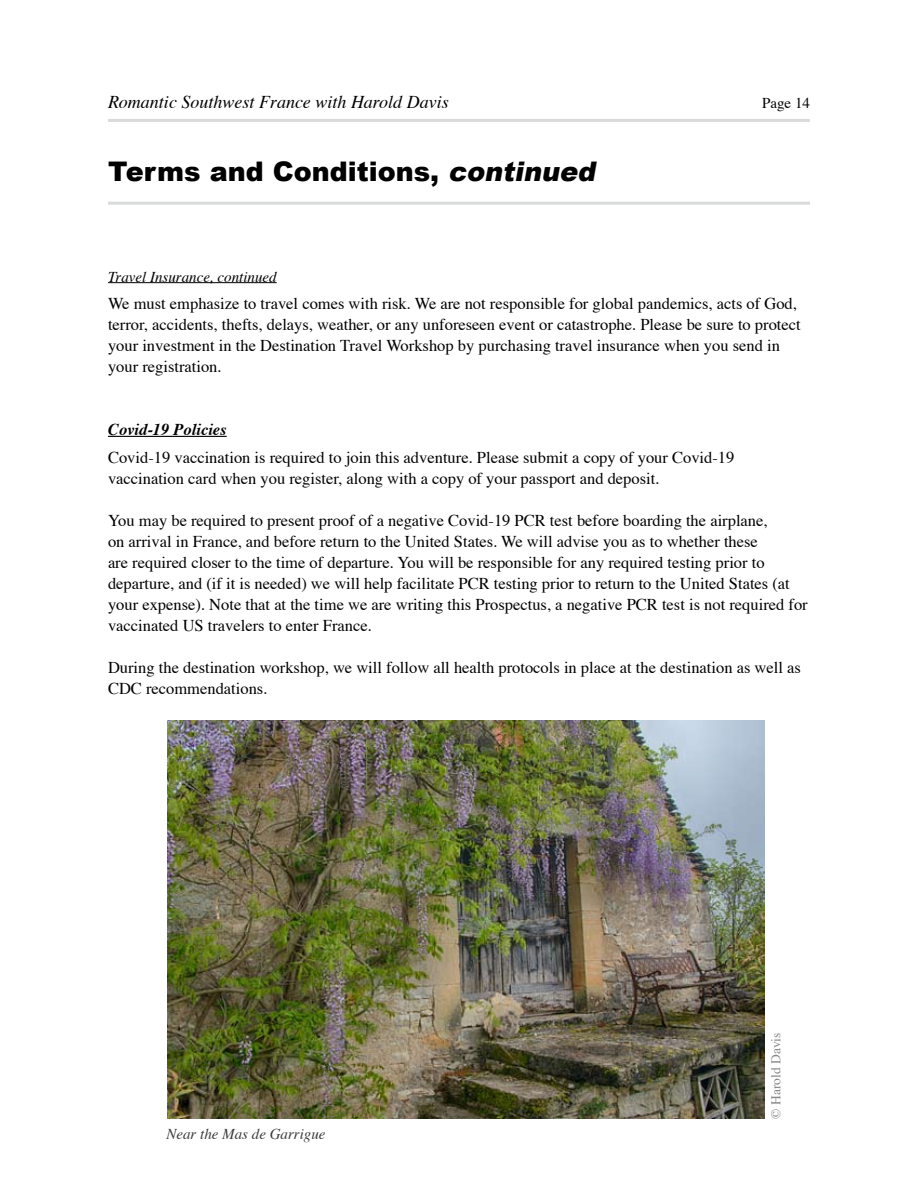
<style>
.page{position:relative;width:918px;height:1188px;background:#fff}
.page>*{position:absolute;margin:0;border:0;box-sizing:border-box;transform-origin:0 0}
.t1{font:900 27px "Arial";color:#000}
.t2{font:italic 18px "Times";color:#000}
.t3{font:16.5px/21px "Times";color:#000}
.t4{font:italic 700 16.5px "Times";color:#000}
.t5{font:italic 15px "Times";color:#000}
.t6{font:italic 15px "Times";color:#3c3b3a}
.t7{font:15px "Times";color:#000}
.t8{font:13.5px "Times";color:#878786}
.s1{font-style:italic}
</style>
<div class="page">
<hr style="left:108px;top:119px;width:702px;height:3px;background:#d9dada">
<hr style="left:108px;top:202px;width:702px;height:3px;background:#d9dada">
<hr style="left:108px;top:282px;width:169px;height:1px;background:#000">
<hr style="left:108px;top:436px;width:119px;height:1px;background:#000">
<img style="left:167px;top:720px;width:597px;height:398px">
<p class="t2" style="left:108px;top:86px;width:342px">Romantic Southwest France with Harold Davis</p>
<p class="t7" style="left:762px;top:89px;width:49px">Page 14</p>
<h1 class="t1" style="left:108px;top:157px;width:494px">Terms and Conditions, <span class="s1">continued</span></h1>
<p class="t5" style="left:108px;top:263px;width:170px">Travel Insurance, continued</p>
<p class="t3" style="left:108px;top:292px;width:694px">We must emphasize to travel comes with risk. We are not responsible for global pandemics, acts of God, terror, accidents, thefts, delays, weather, or any unforeseen event or catastrophe. Please be sure to protect your investment in the Destination Travel Workshop by purchasing travel insurance when you send in your registration.</p>
<p class="t4" style="left:108px;top:414px;width:120px">Covid-19 Policies</p>
<p class="t3" style="left:108px;top:446px;width:627px">Covid-19 vaccination is required to join this adventure. Please submit a copy of your Covid-19 vaccination card when you register, along with a copy of your passport and deposit.</p>
<p class="t3" style="left:108px;top:509px;width:701px">You may be required to present proof of a negative Covid-19 PCR test before boarding the airplane,<br>on arrival in France, and before return to the United States. We will advise you as to whether these<br>are required closer to the time of departure. You will be responsible for any required testing prior to departure, and (if it is needed) we will help facilitate PCR testing prior to return to the United States (at your expense). Note that at the time we are writing this Prospectus, a negative PCR test is not required for vaccinated US travelers to enter France.</p>
<p class="t3" style="left:108px;top:656px;width:694px">During the destination workshop, we will follow all health protocols in place at the destination as well as<br>CDC recommendations.</p>
<p class="t6" style="left:166px;top:1121px;width:161px">Near the Mas de Garrigue</p>
<p class="t8" style="left:763px;top:1119px;width:87px;rotate:-90deg">© Harold Davis</p>
</div>
